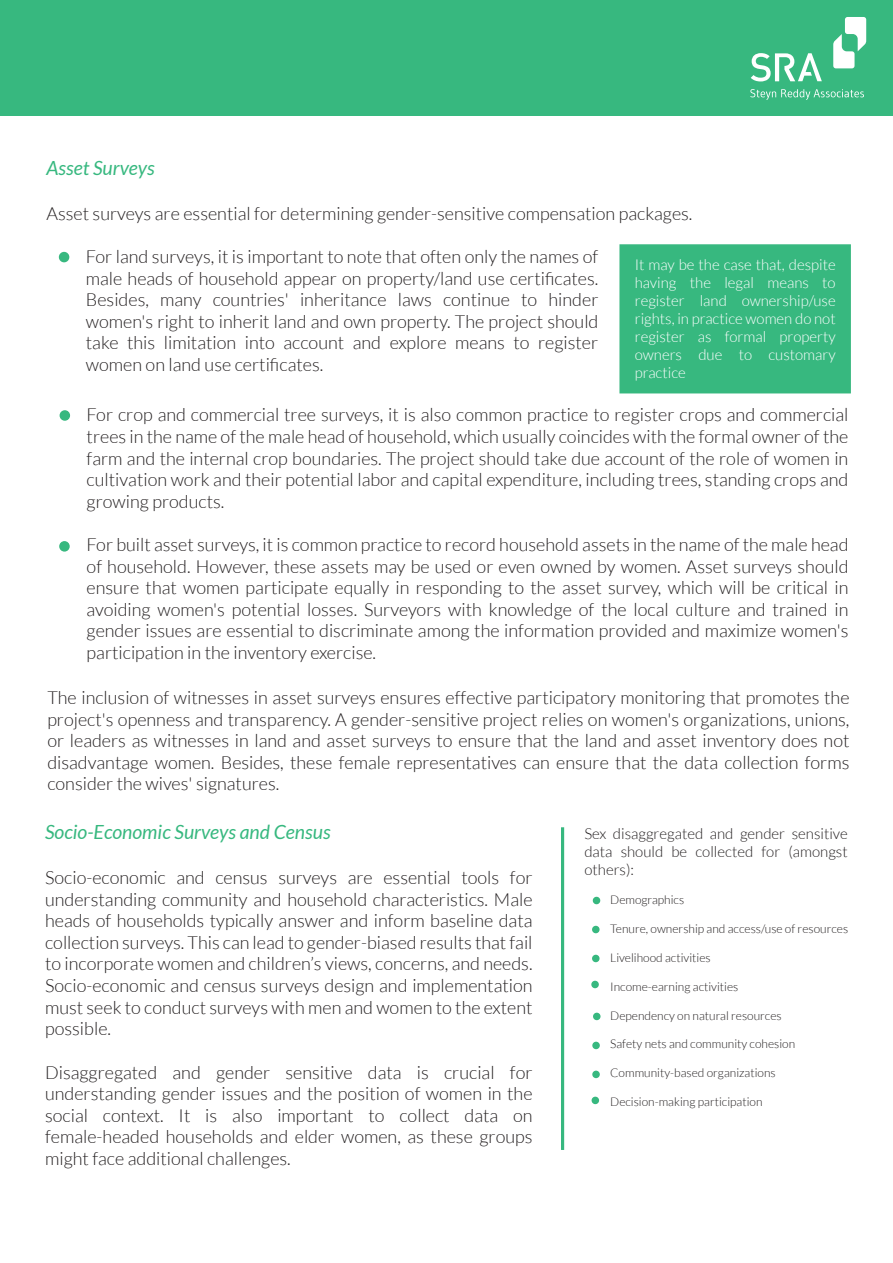
<style>
.page{position:relative;width:893px;height:1263px;background:#fff}
.page>*{position:absolute;margin:0;border:0;box-sizing:border-box;transform-origin:0 0}
.t1{font:italic 19.5px "Lato";color:#37b87f}
.t2{font:300 18px/21.6px "Lato";color:#231f20;text-align:justify}
.t3{font:300 15px/18px "Lato";color:#fff;text-align:justify}
.t4{font:300 15px/18px "Lato";color:#231f20;text-align:justify}
.t5{font:300 12px "Lato";color:#231f20}
</style>
<div class="page">
<div style="left:0;top:0;width:893px;height:116px;background:#37b87f"></div>
<svg style="left:751px;top:53px;width:71px;height:28px"></svg>
<svg style="left:750px;top:89px;width:114px;height:11px"></svg>
<svg style="left:833px;top:17px;width:33px;height:51px"></svg>
<div style="left:619px;top:244px;width:232px;height:149px;background:#37b87f;border:2px solid #37b87f"></div>
<div style="left:60px;top:253px;width:9px;height:9px;background:#37b87f;border-radius:50%"></div>
<div style="left:59px;top:252px;width:10px;height:10px;border:2px solid #37b87f;border-radius:50%"></div>
<div style="left:60px;top:411px;width:9px;height:9px;background:#37b87f;border-radius:50%"></div>
<div style="left:60px;top:410px;width:10px;height:11px;border:2px solid #37b87f;border-radius:50%"></div>
<div style="left:60px;top:542px;width:9px;height:9px;background:#37b87f;border-radius:50%"></div>
<div style="left:59px;top:541px;width:11px;height:11px;border:2px solid #37b87f;border-radius:50%"></div>
<hr style="left:561px;top:827px;width:3px;height:323px;background:#37b87f">
<div style="left:593px;top:897px;width:7px;height:7px;border:2px solid #37b87f;border-radius:50%"></div>
<div style="left:592px;top:926px;width:8px;height:7px;border:2px solid #37b87f;border-radius:50%"></div>
<div style="left:592px;top:955px;width:7px;height:7px;border:2px solid #37b87f;border-radius:50%"></div>
<div style="left:591px;top:981px;width:8px;height:7px;border:2px solid #37b87f;border-radius:50%"></div>
<div style="left:593px;top:1013px;width:7px;height:7px;border:2px solid #37b87f;border-radius:50%"></div>
<div style="left:592px;top:1042px;width:8px;height:7px;border:2px solid #37b87f;border-radius:50%"></div>
<div style="left:592px;top:1071px;width:8px;height:7px;border:2px solid #37b87f;border-radius:50%"></div>
<div style="left:592px;top:1097px;width:7px;height:7px;border:2px solid #37b87f;border-radius:50%"></div>
<p class="t1" style="left:46px;top:158px;width:110px">Asset Surveys</p>
<p class="t2" style="left:46px;top:203px;width:647px">Asset surveys are essential for determining gender-sensitive compensation packages.</p>
<p class="t2" style="left:86px;top:246px;width:514px">For land surveys, it is important to note that often only the names of male heads of household appear on property/land use certificates.<br>Besides, many countries' inheritance laws continue to hinder women's right to inherit land and own property. The project should take this limitation into account and explore means to register women on land use certificates.</p>
<p class="t2" style="left:87px;top:404px;width:763px">For crop and commercial tree surveys, it is also common practice to register crops and commercial trees in the name of the male head of household, which usually coincides with the formal owner of the farm and the internal crop boundaries. The project should take due account of the role of women in cultivation work and their potential labor and capital expenditure, including trees, standing crops and growing products.</p>
<p class="t2" style="left:87px;top:534px;width:763px">For built asset surveys, it is common practice to record household assets in the name of the male head of household. However, these assets may be used or even owned by women. Asset surveys should ensure that women participate equally in responding to the asset survey, which will be critical in avoiding women's potential losses. Surveyors with knowledge of the local culture and trained in gender issues are essential to discriminate among the information provided and maximize women's participation in the inventory exercise.</p>
<p class="t2" style="left:47px;top:687px;width:804px">The inclusion of witnesses in asset surveys ensures effective participatory monitoring that promotes the project's openness and transparency. A gender-sensitive project relies on women's organizations, unions, or leaders as witnesses in land and asset surveys to ensure that the land and asset inventory does not disadvantage women. Besides, these female representatives can ensure that the data collection forms consider the wives' signatures.</p>
<p class="t1" style="left:45px;top:821px;width:287px">Socio-Economic Surveys and Census</p>
<p class="t2" style="left:45px;top:867px;width:489px">Socio-economic and census surveys are essential tools for understanding community and household characteristics. Male heads of households typically answer and inform baseline data collection surveys. This can lead to gender-biased results that fail to incorporate women and children’s views, concerns, and needs.<br>Socio-economic and census surveys design and implementation must seek to conduct surveys with men and women to the extent possible.</p>
<p class="t2" style="left:45px;top:1061px;width:489px">Disaggregated and gender sensitive data is crucial for understanding gender issues and the position of women in the social context. It is also important to collect data on female-headed households and elder women, as these groups might face additional challenges.</p>
<p class="t3" style="left:635px;top:256px;width:203px">It may be the case that, despite having the legal means to register land ownership/use rights, in practice women do not register as formal property owners due to customary practice</p>
<p class="t4" style="left:584px;top:824px;width:265px">Sex disaggregated and gender sensitive data should be collected for (amongst others):</p>
<p class="t5" style="left:610px;top:894px;width:76px">Demographics</p>
<p class="t5" style="left:610px;top:922px;width:239px">Tenure, ownership and access/use of resources</p>
<p class="t5" style="left:610px;top:951px;width:102px">Livelihood activities</p>
<p class="t5" style="left:610px;top:980px;width:130px">Income-earning activities</p>
<p class="t5" style="left:610px;top:1009px;width:173px">Dependency on natural resources</p>
<p class="t5" style="left:610px;top:1038px;width:186px">Safety nets and community cohesion</p>
<p class="t5" style="left:610px;top:1066px;width:167px">Community-based organizations</p>
<p class="t5" style="left:610px;top:1095px;width:154px">Decision-making participation</p>
</div>
